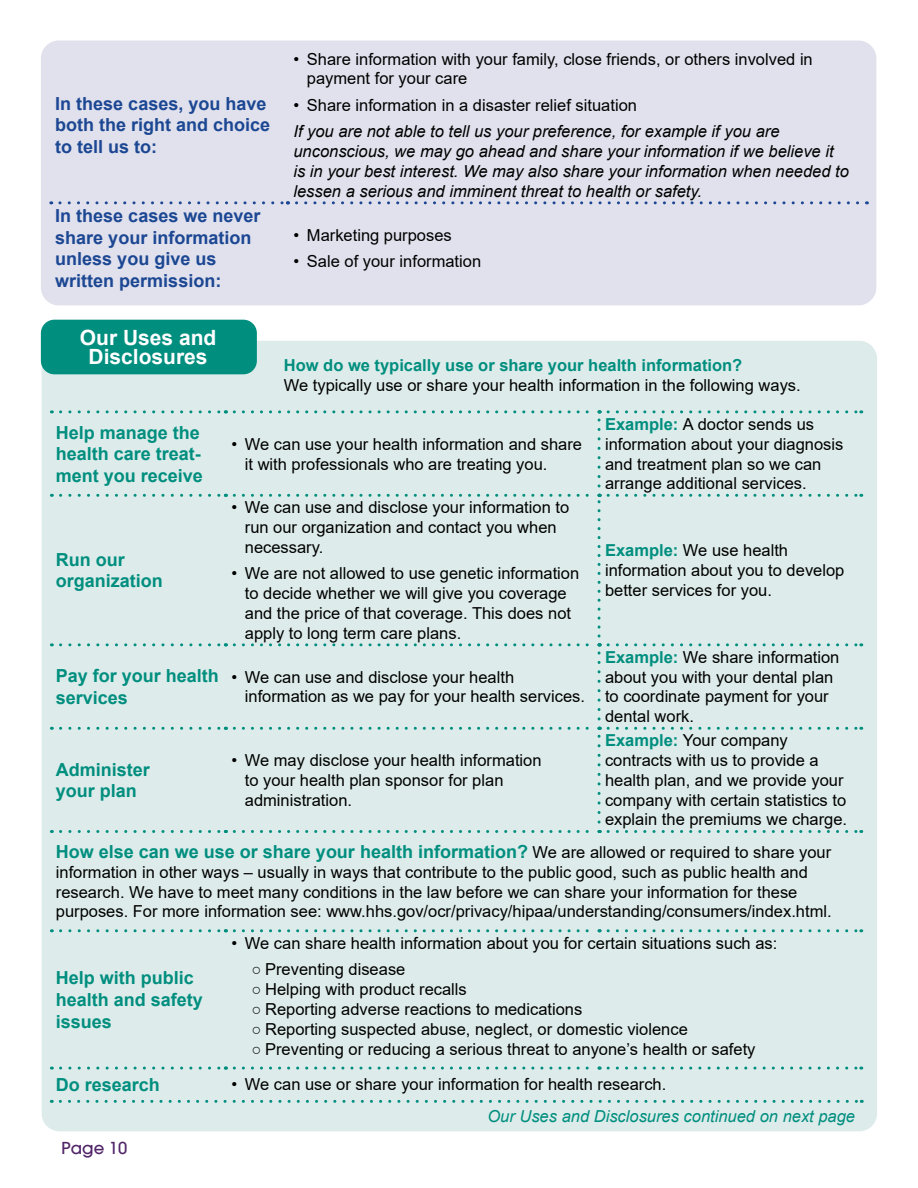
<style>
.page{position:relative;width:918px;height:1188px;background:#fff}
.page>*{position:absolute;margin:0;border:0;box-sizing:border-box;transform-origin:0 0}
.t1{font:700 21px/19.5px "Arial";color:#fff;text-align:center}
.Table_Red_Header{font:700 18px/21.6px "Arial";color:#008e7f}
.Table_Red_Header-2{font:700 18px/21.6px "Arial";color:#1c4792}
.Basic_Info_2{font:700 18px "Arial";color:#008e7f}
.Basic_Info_2-2{font:16.5px/19.8px "Arial";color:#000}
.t2{font:italic 16.5px/19.8px "Arial";color:#000}
.Table_Basic_Info{font:16.5px/19.8px "Arial";color:#000}
.t3{font:700 16.5px "Arial";color:#008e7f}
.t4{font:italic 16.5px "Arial";color:#008e7f}
.t5{font:500 16.5px "ITC Avant Garde Gothic";color:#522569}
.s1{font-weight:700;color:#008e7f}
.s2{font-weight:400;font-size:16.5px;color:#000}
</style>
<div class="page">
<div style="left:41px;top:40px;width:835px;height:265px;background:#e1e1ee;border-radius:18px"></div>
<svg style="left:60px;top:201px;width:228px;height:3px"></svg>
<svg style="left:296px;top:201px;width:571px;height:3px"></svg>
<div style="left:42px;top:341px;width:835px;height:790px;background:#ddecea;border-radius:18px"></div>
<div style="left:41px;top:320px;width:216px;height:54px;background:#008e7f;border-radius:13px"></div>
<svg style="left:61px;top:410px;width:165px;height:3px"></svg>
<svg style="left:61px;top:494px;width:165px;height:3px"></svg>
<svg style="left:61px;top:643px;width:165px;height:3px"></svg>
<svg style="left:61px;top:727px;width:165px;height:3px"></svg>
<svg style="left:61px;top:830px;width:165px;height:3px"></svg>
<svg style="left:61px;top:929px;width:165px;height:3px"></svg>
<svg style="left:234px;top:929px;width:366px;height:3px"></svg>
<svg style="left:608px;top:929px;width:254px;height:3px"></svg>
<svg style="left:61px;top:1067px;width:165px;height:3px"></svg>
<svg style="left:234px;top:1067px;width:366px;height:3px"></svg>
<svg style="left:608px;top:1067px;width:254px;height:3px"></svg>
<svg style="left:608px;top:410px;width:254px;height:3px"></svg>
<svg style="left:234px;top:410px;width:367px;height:76px"></svg>
<svg style="left:608px;top:494px;width:254px;height:3px"></svg>
<svg style="left:234px;top:494px;width:367px;height:142px"></svg>
<svg style="left:608px;top:643px;width:254px;height:3px"></svg>
<svg style="left:234px;top:643px;width:367px;height:76px"></svg>
<svg style="left:608px;top:727px;width:254px;height:3px"></svg>
<svg style="left:234px;top:727px;width:367px;height:95px"></svg>
<svg style="left:234px;top:830px;width:366px;height:3px"></svg>
<svg style="left:608px;top:830px;width:254px;height:3px"></svg>
<svg style="left:60px;top:1100px;width:802px;height:3px"></svg>
<p class="Table_Red_Header-2" style="left:55px;top:93px;width:217px">In these cases, you have both the right and choice to tell us to:</p>
<p class="Table_Red_Header-2" style="left:55px;top:205px;width:207px">In these cases we never share your information unless you give us</p>
<p class="Table_Red_Header-2" style="left:55px;top:270px;width:168px">written permission:</p>
<p class="Basic_Info_2-2" style="left:307px;top:49px;width:507px;text-indent:-14px">• Share information with your family, close friends, or others involved in payment for your care</p>
<p class="Basic_Info_2-2" style="left:293px;top:95px;width:345px">• Share information in a disaster relief situation</p>
<p class="t2" style="left:293px;top:122px;width:557px">If you are not able to tell us your preference, for example if you are unconscious, we may go ahead and share your information if we believe it is in your best interest. We may also share your information when needed to lessen a serious and imminent threat to health or safety.</p>
<p class="Basic_Info_2-2" style="left:293px;top:225px;width:160px">• Marketing purposes</p>
<p class="Basic_Info_2-2" style="left:293px;top:251px;width:189px">• Sale of your information</p>
<p class="t1" style="left:80px;top:328px;width:138px">Our Uses and<br>Disclosures</p>
<p class="t3" style="left:284px;top:354px;width:460px">How do we typically use or share your health information?</p>
<p class="Basic_Info_2-2" style="left:284px;top:375px;width:518px">We typically use or share your health information in the following ways.</p>
<p class="Table_Red_Header" style="left:56px;top:422px;width:149px">Help manage the health care treat&shy;ment you receive</p>
<p class="Table_Red_Header" style="left:56px;top:549px;width:109px">Run our organization</p>
<p class="Basic_Info_2-2" style="left:245px;top:434px;width:339px;text-indent:-14px">• We can use your health information and share it with professionals who are treating you.</p>
<p class="Basic_Info_2-2" style="left:245px;top:498px;width:326px;text-indent:-14px">• We can use and disclose your information to run our organization and contact you when necessary.</p>
<p class="Basic_Info_2-2" style="left:245px;top:564px;width:336px;text-indent:-14px">• We are not allowed to use genetic information to decide whether we will give you coverage and the price of that coverage. This does not apply to long term care plans.</p>
<p class="Table_Red_Header" style="left:56px;top:665px;width:165px">Pay for your health services</p>
<p class="Basic_Info_2-2" style="left:245px;top:667px;width:342px;text-indent:-14px">• We can use and disclose your health information as we pay for your health services.</p>
<p class="Table_Basic_Info" style="left:605px;top:414px;width:240px"><span class="s1">Example:</span> A doctor sends us information about your diagnosis and treatment plan so we can arrange additional services.</p>
<p class="Basic_Info_2-2" style="left:605px;top:540px;width:241px"><span class="s1">Example:</span> We use health information about you to develop better services for you.</p>
<p class="Basic_Info_2-2" style="left:605px;top:647px;width:236px"><span class="s1">Example:</span> We share information about you with your dental plan to coordinate payment for your dental work.</p>
<p class="Basic_Info_2-2" style="left:605px;top:731px;width:244px"><span class="s1">Example:</span> Your company contracts with us to provide a health plan, and we provide your company with certain statistics to explain the premiums we charge.</p>
<p class="Basic_Info_2" style="left:56px;top:839px;width:777px">How else can we use or share your health information? <span class="s2">We are allowed or required to share your</span></p>
<p class="Basic_Info_2-2" style="left:56px;top:862px;width:777px">information in other ways – usually in ways that contribute to the public good, such as public health and research. We have to meet many conditions in the law before we can share your information for these purposes. For more information see: www.hhs.gov/ocr/privacy/hipaa/understanding/consumers/index.html.</p>
<p class="Basic_Info_2-2" style="left:245px;top:750px;width:298px;text-indent:-14px">• We may disclose your health information to your health plan sponsor for plan administration.</p>
<p class="Table_Red_Header" style="left:56px;top:759px;width:96px">Administer</p>
<p class="Table_Red_Header" style="left:56px;top:780px;width:83px">your plan</p>
<p class="Table_Red_Header" style="left:56px;top:967px;width:149px">Help with public health and safety issues</p>
<p class="Basic_Info_2-2" style="left:231px;top:933px;width:548px">• We can share health information about you for certain situations such as:</p>
<p class="Basic_Info_2-2" style="left:252px;top:960px;width:155px">○ Preventing disease</p>
<p class="Basic_Info_2-2" style="left:252px;top:979px;width:217px">○ Helping with product recalls</p>
<p class="Basic_Info_2-2" style="left:252px;top:999px;width:332px">○ Reporting adverse reactions to medications</p>
<p class="Basic_Info_2-2" style="left:252px;top:1019px;width:438px">○ Reporting suspected abuse, neglect, or domestic violence</p>
<p class="Basic_Info_2-2" style="left:252px;top:1039px;width:505px">○ Preventing or reducing a serious threat to anyone’s health or safety</p>
<p class="Table_Red_Header" style="left:56px;top:1074px;width:106px">Do research</p>
<p class="Basic_Info_2-2" style="left:231px;top:1074px;width:437px">• We can use or share your information for health research.</p>
<p class="t4" style="left:487px;top:1106px;width:369px">Our Uses and Disclosures continued on next page</p>
<p class="t5" style="left:62px;top:1137px;width:67px">Page 10</p>
</div>
